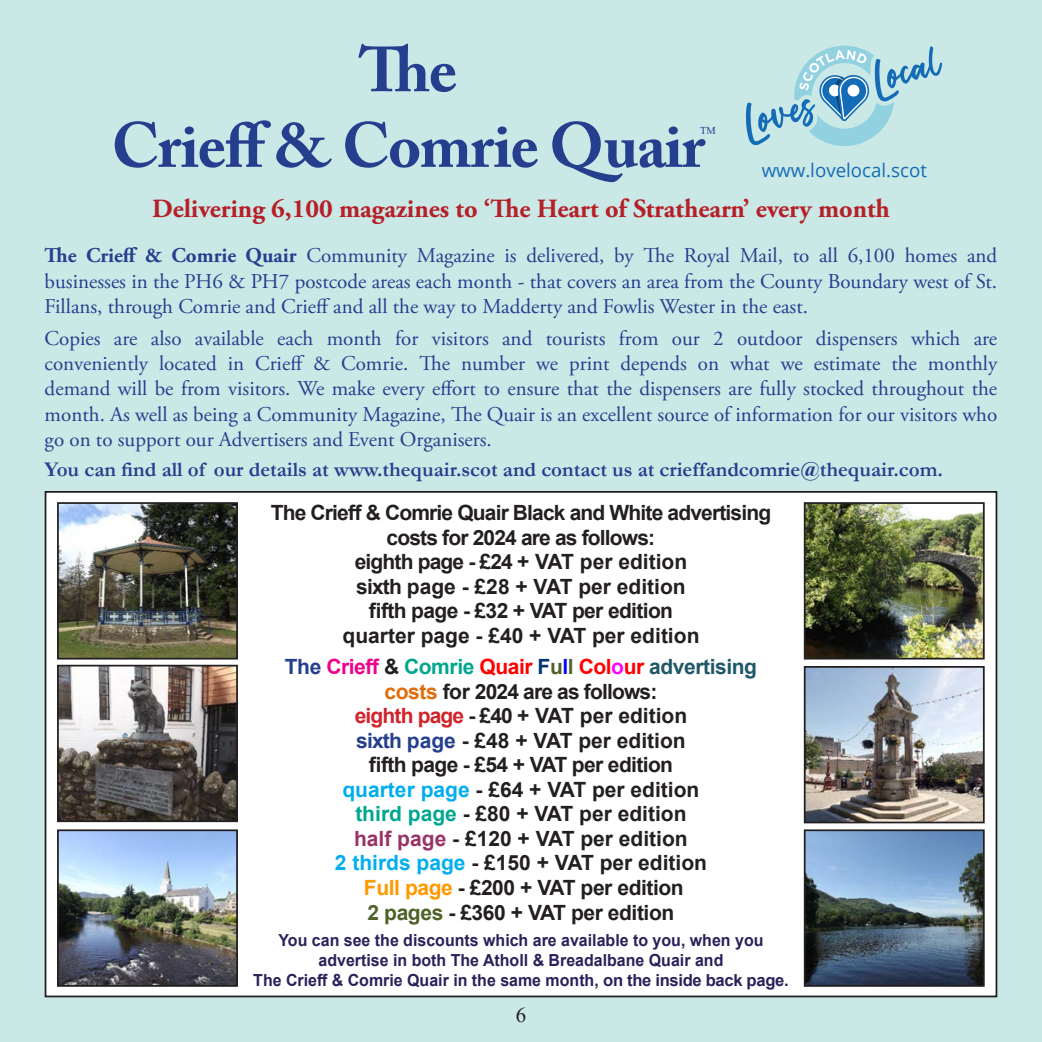
<style>
.page{position:relative;width:1042px;height:1042px;background:#c9e8e6}
.page>*{position:absolute;margin:0;border:0;box-sizing:border-box;transform-origin:0 0}
.t1{font:700 63px "Adobe Caslon Pro";letter-spacing:-.02em;color:#253f8e}
.t2{font:700 26.25px "Adobe Garamond Pro";color:#b61f27}
.t3{font:21px/25.2px "Adobe Garamond Pro";color:#253f8e}
.t4{font:700 21px/24.5px "Arial";letter-spacing:-.02em;color:#231f20;text-align:center}
.t5{font:700 21px/24.5px "Arial";letter-spacing:-.04em;color:#231f20;text-align:center}
.t6{font:700 21px "Garamond";color:#253f8e}
.t7{font:21px "Times New Roman";color:#231f20}
.t8{font:18.72px "Open Sans";color:#156cb6}
.t9{font:17.5px "Times New Roman";color:#231f20}
.Normal__Web{font:700 16.62px/19.9px "Arial";color:#2b215a;text-align:center;scale:.96 1}
.t10{font:10.5px "Times New Roman";color:#253f8e}
.s1{font-weight:700}
.s2{color:#253f8e}
.s3{color:#ed028c}
.s4{color:#00a78f}
.s5{color:#f00}
.s6{color:#013775}
.s7{color:#4f6228}
.s8{color:#00f}
.s9{color:#f0f}
.s10{color:#215868}
.s11{color:#e36c0a}
.s12{color:#d1232a}
.s13{color:#00aeef}
.s14{color:#936}
.s15{color:#f90}
</style>
<div class="page">
<div style="left:46px;top:492px;width:950px;height:504px;background:#fff"></div>
<img style="left:60px;top:505px;width:175px;height:151px">
<div style="left:57px;top:502px;width:181px;height:157px;border:2px solid #231f20"></div>
<img style="left:60px;top:668px;width:175px;height:151px">
<div style="left:57px;top:665px;width:181px;height:157px;border:2px solid #231f20"></div>
<img style="left:60px;top:832px;width:175px;height:152px">
<div style="left:57px;top:829px;width:181px;height:158px;border:2px solid #231f20"></div>
<img style="left:807px;top:505px;width:174px;height:151px">
<div style="left:804px;top:502px;width:180px;height:157px;border:2px solid #231f20"></div>
<img style="left:807px;top:669px;width:174px;height:151px">
<div style="left:804px;top:666px;width:180px;height:157px;border:2px solid #231f20"></div>
<img style="left:807px;top:832px;width:174px;height:152px">
<div style="left:804px;top:829px;width:180px;height:158px;border:2px solid #231f20"></div>
<svg style="left:746px;top:46px;width:196px;height:100px;background:#a9d3de"></svg>
<svg style="left:962px;top:539px;width:4px;height:3px"></svg>
<p class="t1" style="left:359px;top:33px;width:100px">The</p>
<p class="t1" style="left:111px;top:108px;width:595px">Crieff &amp; Comrie Quair</p>
<p class="t2" style="left:152px;top:193px;width:739px">Delivering 6,100 magazines to ‘The Heart of Strathearn’ every month</p>
<p class="t10" style="left:700px;top:123px;width:17px">TM</p>
<p class="t8" style="left:761px;top:158px;width:167px">www.lovelocal.scot</p>
<p class="t3" style="left:45px;top:244px;width:954px"><span class="s1">The Crieff &amp; Comrie Quair</span> Community Magazine is delivered, by The Royal Mail, to all 6,100 homes and</p>
<p class="t3" style="left:45px;top:269px;width:954px">businesses in the PH6 &amp; PH7 postcode areas each month - that covers an area from the County Boundary west of St.<br>Fillans, through Comrie and Crieff and all the way to Madderty and Fowlis Wester in the east.</p>
<p class="t3" style="left:45px;top:326px;width:954px">Copies are also available each month for visitors and tourists from our 2 outdoor dispensers which are conveniently located in Crieff &amp; Comrie. The number we print depends on what we estimate the monthly</p>
<p class="t3" style="left:45px;top:377px;width:954px;text-align:justify">demand will be from visitors. We make every effort to ensure that the dispensers are fully stocked throughout the month. As well as being a Community Magazine, The Quair is an excellent source of information for our visitors who go on to support our Advertisers and Event Organisers.</p>
<p class="t6" style="left:45px;top:455px;width:899px">You can find all of our details at www.thequair.scot and contact us at crieffandcomrie@thequair.com.</p>
<p class="t5" style="left:271px;top:501px;width:502px">The Crieff &amp; Comrie Quair Black and White advertising costs for 2024 are as follows:<br>eighth page - £24 + VAT per edition<br>sixth page - £28 + VAT per edition<br>fifth page - £32 + VAT per edition<br>quarter page - £40 + VAT per edition</p>
<p class="t4" style="left:285px;top:655px;width:474px"><span class="s2">The</span> <span class="s3">Crieff</span> &amp; <span class="s4">Comrie</span> <span class="s5">Quair</span> <span class="s6">F</span><span class="s7">u</span><span class="s8">l</span><span class="s7">l</span> <span class="s5">Col</span><span class="s9">o</span><span class="s5">ur</span> <span class="s10">advertising </span><span class="s11">costs</span> for 2024 are as follows:<br><span class="s12">eighth page</span> - £40 + VAT per edition<br><span class="s2">sixth page</span> - £48 + VAT per edition<br>fifth page - £54 + VAT per edition<br><span class="s13">quarter page</span> - £64 + VAT per edition<br><span class="s4">third page</span> - £80 + VAT per edition<br><span class="s14">half page</span> - £120 + VAT per edition<br><span class="s13">2 thirds page</span> - £150 + VAT per edition<br><span class="s15">Full page</span> - £200 + VAT per edition<br><span class="s7">2 pages</span> - £360 + VAT per edition</p>
<p class="Normal__Web" style="left:253px;top:930px;width:559px">You can see the discounts which are available to you, when you advertise in both The Atholl &amp; Breadalbane Quair and<br>The Crieff &amp; Comrie Quair in the same month, on the inside back page.</p>
<p class="t9" style="left:516px;top:1001px;width:10px">6</p>
<p class="t7" style="left:516px;top:1000px;width:12px">6</p>
</div>
